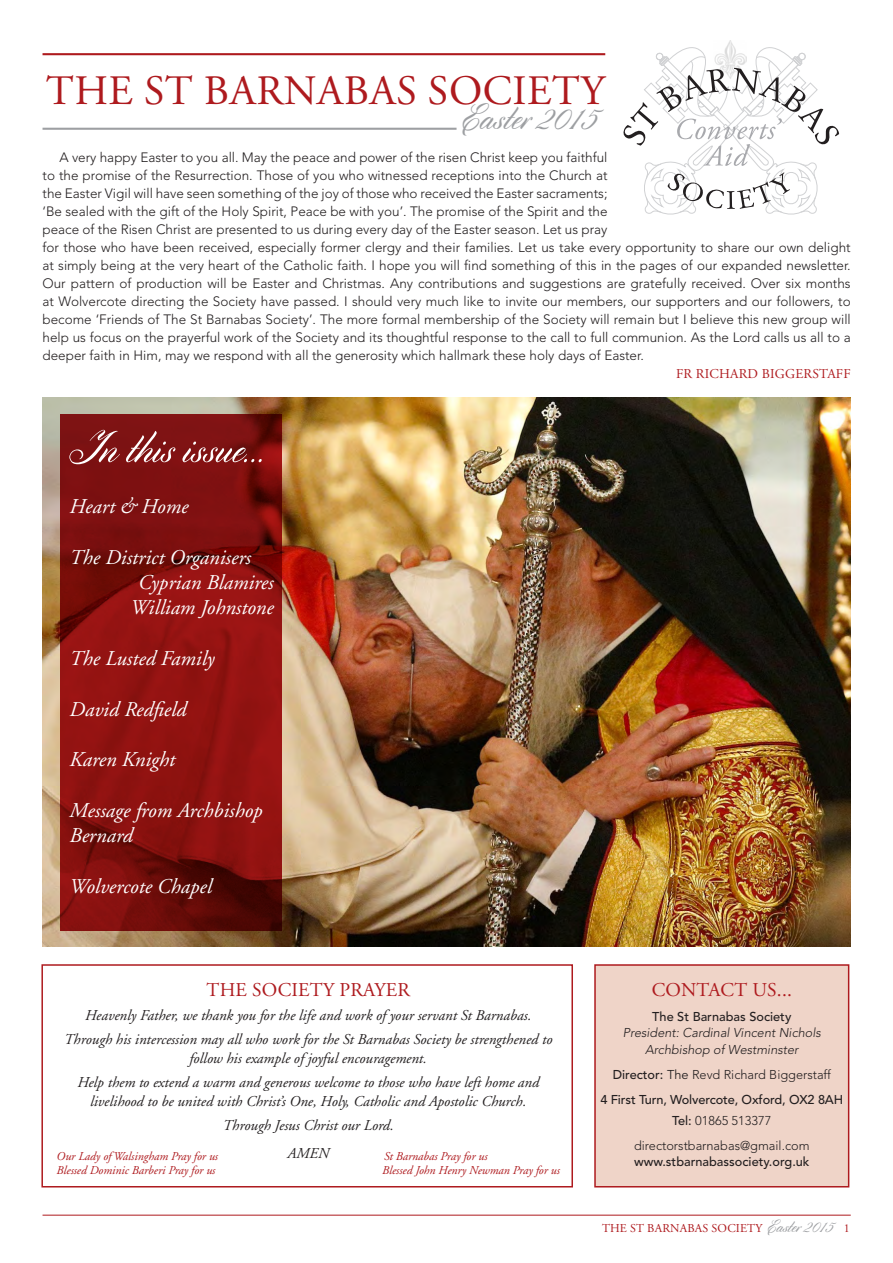
<style>
.page{position:relative;width:893px;height:1263px;background:#fff}
.page>*{position:absolute;margin:0;border:0;box-sizing:border-box;transform-origin:0 0}
.t1{font:52.5px "Cylburn";color:#fff}
.t2{font:43.35px "Cylburn";color:#9d9fa2}
.t3{font:41.85px "Adobe Garamond Pro";letter-spacing:.015em;color:#ae1a1e}
.t4{font:italic 21px/25.2px "Adobe Garamond";color:#fff}
.t5{font:19.5px "Adobe Garamond";letter-spacing:.01em;color:#ae1a1e}
.t6{font:italic 15px/23.7px "Adobe Garamond";color:#231f20;text-align:center}
.t7{font:300 13.5px/18px "Avenir";color:#231f20}
.t8{font:13.5px "Adobe Garamond Pro";letter-spacing:.015em;color:#ae1a1e}
.t9{font:500 12.75px/25px "Avenir";color:#231f20;text-align:center}
.t10{font:italic 300 12.75px/16.5px "Avenir";color:#231f20;text-align:center}
.t11{font:300 12.75px/25px "Avenir";color:#231f20;text-align:center}
.t12{font:italic 12px "Adobe Garamond";color:#ae1a1e}
.t13{font:12px "Adobe Garamond Pro";letter-spacing:.015em;color:#ae1a1e}
.s1{font-weight:400}
.s2{font-weight:300}
.s3{font-weight:500}
.s4{font-family:"Cylburn";font-size:21px;color:#9d9fa2}
</style>
<div class="page">
<svg style="left:623px;top:43px;width:216px;height:172px"></svg>
<img style="left:43px;top:397px;width:808px;height:549px">
<hr style="left:43px;top:53px;width:562px;height:2px;background:#ae1a1e">
<hr style="left:43px;top:128px;width:414px;height:2px;background:#9d9fa2">
<svg style="left:61px;top:415px;width:221px;height:516px"></svg>
<hr style="left:43px;top:1215px;width:808px;height:1px;background:#ae1a1e">
<div style="left:41px;top:964px;width:532px;height:223px;border:2px solid #ae1a1e"></div>
<div style="left:594px;top:964px;width:255px;height:223px;background:#efd4c8;border:2px solid #ae1a1e"></div>
<h3 class="t3" style="left:46px;top:66px;width:560px">THE ST BARNABAS SOCIETY</h3>
<h2 class="t2" style="left:457px;top:94px;width:141px">Easter 2015</h2>
<p class="t7" style="left:43px;top:148px;width:810px;text-indent:17px">A very happy Easter to you all. May the peace and power of the risen Christ keep you faithful<br>to the promise of the Resurrection. Those of you who witnessed receptions into the Church at<br>the Easter Vigil will have seen something of the joy of those who received the Easter sacraments;<br>‘Be sealed with the gift of the Holy Spirit, Peace be with you’. The promise of the Spirit and the<br>peace of the Risen Christ are presented to us during every day of the Easter season. Let us pray<br>for those who have been received, especially former clergy and their families. Let us take every opportunity to share our own delight at simply being at the very heart of the Catholic faith. I hope you will find something of this in the pages of our expanded newsletter.<br>Our pattern of production will be Easter and Christmas. Any contributions and suggestions are gratefully received. Over six months at Wolvercote directing the Society have passed. I should very much like to invite our members, our supporters and our followers, to become ‘Friends of The St Barnabas Society’. The more formal membership of the Society will remain but I believe this new group will help us focus on the prayerful work of the Society and its thoughtful response to the call to full communion. As the Lord calls us all to a deeper faith in Him, may we respond with all the generosity which hallmark these holy days of Easter.</p>
<p class="t8" style="left:676px;top:365px;width:176px">FR RICHARD BIGGERSTAFF</p>
<h1 class="t1" style="left:70px;top:419px;width:197px">In this issue...</h1>
<h3 class="t4" style="left:70px;top:494px;width:120px">Heart &amp; Home</h3>
<h3 class="t4" style="left:70px;top:545px;width:183px">The District Organisers</h3>
<h3 class="t4" style="left:138px;top:570px;width:137px">Cyprian Blamires</h3>
<h3 class="t4" style="left:130px;top:595px;width:145px">William Johnstone</h3>
<h3 class="t4" style="left:70px;top:646px;width:147px">The Lusted Family</h3>
<h3 class="t4" style="left:70px;top:697px;width:118px">David Redfield</h3>
<h3 class="t4" style="left:70px;top:748px;width:107px">Karen Knight</h3>
<h3 class="t4" style="left:70px;top:798px;width:194px">Message from Archbishop<br>Bernard</h3>
<h3 class="t4" style="left:70px;top:874px;width:144px">Wolvercote Chapel</h3>
<h3 class="t5" style="left:207px;top:979px;width:205px">THE SOCIETY PRAYER</h3>
<p class="t6" style="left:64px;top:1004px;width:490px">Heavenly Father, we thank you for the life and work of your servant St Barnabas.<br>Through his intercession may all who work for the St Barnabas Society be strengthened to</p>
<p class="t6" style="left:77px;top:1047px;width:463px">follow his example of joyful encouragement.<br>Help them to extend a warm and generous welcome to those who have left home and</p>
<p class="t6" style="left:90px;top:1090px;width:438px">livelihood to be united with Christ’s One, Holy, Catholic and Apostolic Church.<br>Through Jesus Christ our Lord.</p>
<p class="t6" style="left:287px;top:1142px;width:43px">AMEN</p>
<p class="t12" style="left:57px;top:1150px;width:163px">Our Lady of Walsingham Pray for us</p>
<p class="t12" style="left:384px;top:1150px;width:105px">St Barnabas Pray for us</p>
<p class="t12" style="left:57px;top:1163px;width:160px">Blessed Dominic Barberi Pray for us</p>
<p class="t12" style="left:382px;top:1163px;width:179px">Blessed John Henry Newman Pray for us</p>
<h3 class="t5" style="left:652px;top:979px;width:142px">CONTACT US...</h3>
<p class="t9" style="left:652px;top:1004px;width:141px">The St Barnabas Society</p>
<p class="t10" style="left:623px;top:1025px;width:200px">President: Cardinal Vincent Nichols<br>Archbishop of Westminster</p>
<p class="t9" style="left:600px;top:1062px;width:244px">Director: <span class="s1">The</span> <span class="s2">Revd Richard Biggerstaff<br></span>4 First Turn, Wolvercote, Oxford, OX2 8AH</p>
<p class="t11" style="left:634px;top:1108px;width:177px"><span class="s3">Tel:</span> 01865 513377 directorstbarnabas@gmail.com</p>
<p class="t9" style="left:634px;top:1149px;width:177px">www.stbarnabassociety.org.uk</p>
<p class="t13" style="left:602px;top:1221px;width:249px">THE ST BARNABAS SOCIETY <span class="s4">Easter 2015</span> 1</p>
</div>
